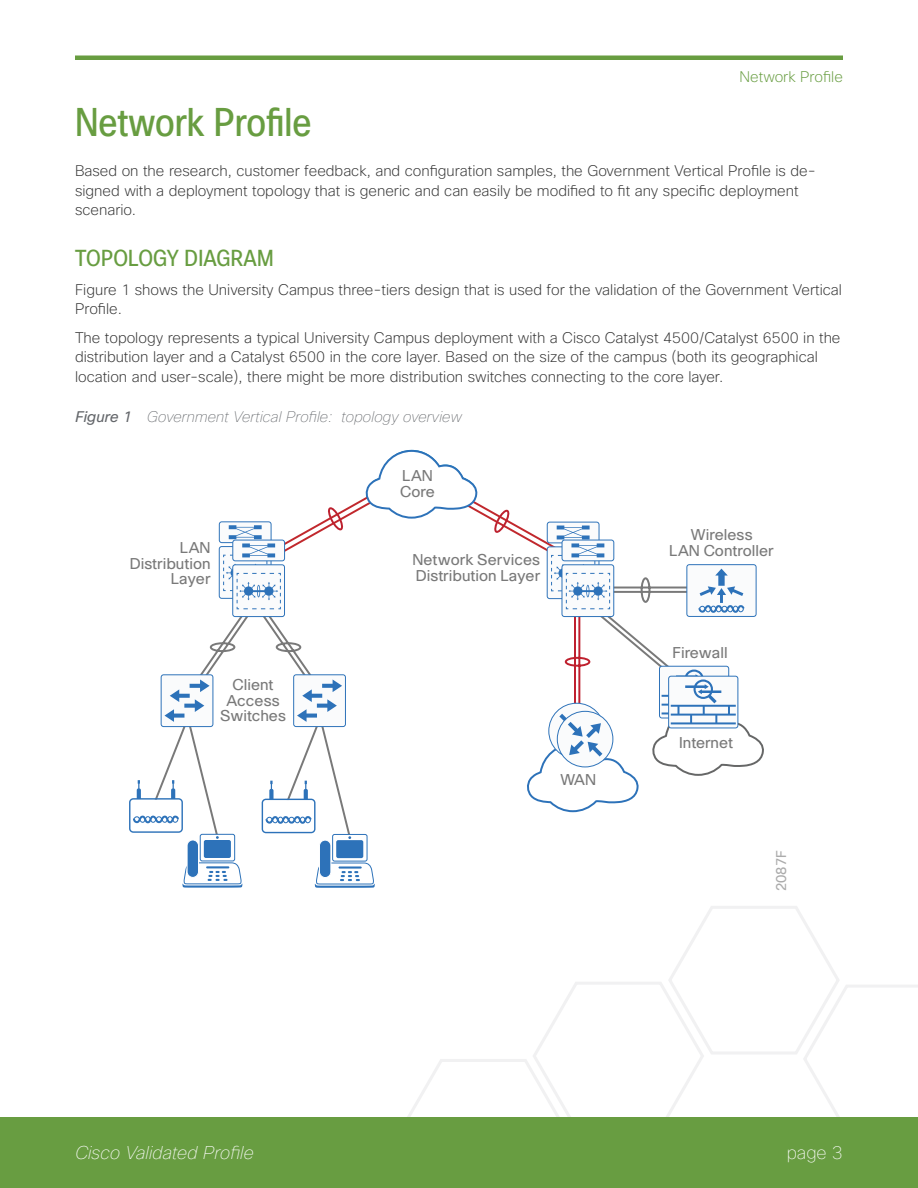
<style>
.page{position:relative;width:918px;height:1188px;background:#fff}
.page>*{position:absolute;margin:0;border:0;box-sizing:border-box;transform-origin:0 0}
.t1{font:condensed 39px "Cisco Sans";color:#689d41}
.t2{font:condensed 22.5px "Cisco Sans";letter-spacing:.01em;color:#689d41}
.t3{font:italic 100 18px "Cisco Sans";color:#fff}
.t4{font:100 18px "Cisco Sans";color:#fff}
.t5{font:15.3px/15.9px "Cisco";color:#797979;text-align:center}
.t6{font:200 15px/19.5px "Cisco Sans";color:#323232}
.t7{font:italic 100 15px "Cisco Sans";color:#64676b}
.t8{font:200 15px "Cisco Sans";color:#689d41}
.t9{font:13.8px "Cisco";color:#ababab}
.s1{font-weight:400}
</style>
<div class="page">
<svg style="left:396px;top:906px;width:522px;height:212px"></svg>
<div style="left:0;top:1118px;width:918px;height:70px;background:#689d41"></div>
<hr style="left:75px;top:56px;width:768px;height:4px;background:#689d41">
<div style="left:200px;top:834px;width:35px;height:27px;border:1px solid #2d72b9;border-radius:2px"></div>
<div style="left:187px;top:840px;width:12px;height:37px;background:#2d72b9;border-radius:6px"></div>
<div style="left:187px;top:839px;width:12px;height:39px;border:1px solid #fff;border-radius:6px"></div>
<div style="left:204px;top:840px;width:27px;height:18px;background:#2d72b9;border-radius:2px"></div>
<svg style="left:182px;top:862px;width:61px;height:26px"></svg>
<svg style="left:333px;top:834px;width:34px;height:27px"></svg>
<div style="left:332px;top:834px;width:36px;height:28px;border:1px solid #2d72b9;border-radius:2px"></div>
<div style="left:319px;top:840px;width:12px;height:38px;background:#2d72b9;border-radius:6px"></div>
<div style="left:319px;top:840px;width:12px;height:38px;border:1px solid #fff;border-radius:6px"></div>
<div style="left:336px;top:840px;width:27px;height:18px;background:#2d72b9;border-radius:2px"></div>
<svg style="left:315px;top:862px;width:60px;height:26px"></svg>
<svg style="left:129px;top:450px;width:635px;height:389px"></svg>
<p class="t8" style="left:740px;top:68px;width:105px">Network Profile</p>
<h1 class="t1" style="left:75px;top:97px;width:238px">Network Profile</h1>
<p class="t6" style="left:75px;top:161px;width:742px">Based on the research, customer feedback, and configuration samples, the Government Vertical Profile is de&shy;signed with a deployment topology that is generic and can easily be modified to fit any specific deployment scenario.</p>
<h2 class="t2" style="left:75px;top:244px;width:200px">TOPOLOGY DIAGRAM</h2>
<p class="t6" style="left:75px;top:280px;width:769px">Figure 1 shows the University Campus three-tiers design that is used for the validation of the Government Vertical<br>Profile.</p>
<p class="t6" style="left:75px;top:328px;width:767px">The topology represents a typical University Campus deployment with a Cisco Catalyst 4500/Catalyst 6500 in the distribution layer and a Catalyst 6500 in the core layer. Based on the size of the campus (both its geographical location and user-scale), there might be more distribution switches connecting to the core layer.</p>
<p class="t7" style="left:75px;top:408px;width:388px"><span class="s1">Figure 1</span> Government Vertical Profile: topology overview</p>
<p class="t5" style="left:130px;top:539px;width:82px;text-align:right">LAN<br>Distribution<br>Layer</p>
<p class="t5" style="left:220px;top:676px;width:67px">Client<br>Access<br>Switches</p>
<p class="t5" style="left:400px;top:468px;width:36px;text-align:left">LAN<br>Core</p>
<p class="t5" style="left:412px;top:551px;width:129px;text-align:left">Network Services<br>Distribution Layer</p>
<p class="t5" style="left:560px;top:772px;width:38px">WAN</p>
<p class="t5" style="left:669px;top:527px;width:106px">Wireless<br>LAN Controller</p>
<p class="t5" style="left:672px;top:644px;width:57px">Firewall</p>
<p class="t5" style="left:679px;top:735px;width:55px">Internet</p>
<p class="t9" style="left:773px;top:891px;width:42px;rotate:-90deg">2087F</p>
<p class="t3" style="left:75px;top:1141px;width:180px">Cisco Validated Profile</p>
<p class="t4" style="left:787px;top:1141px;width:58px">page 3</p>
</div>
